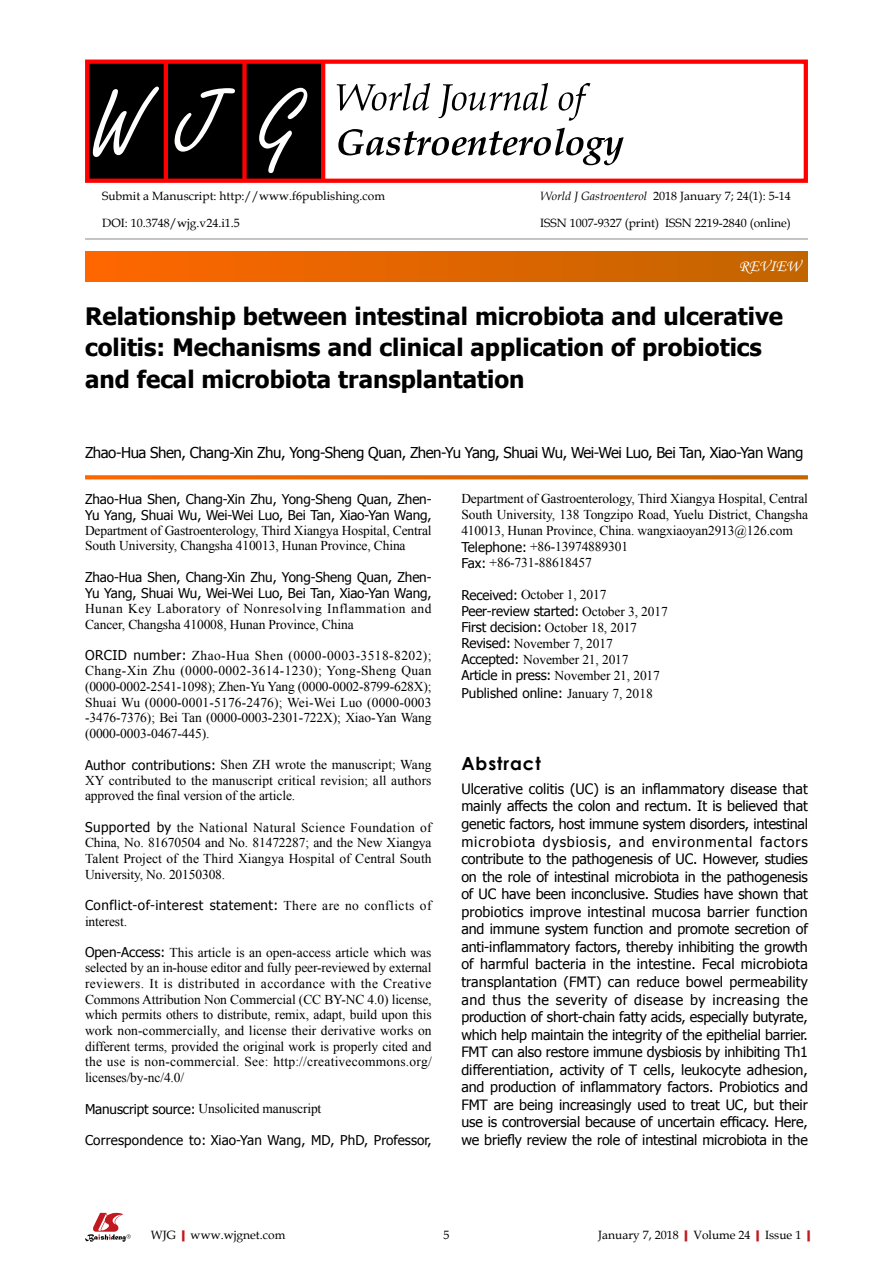
<style>
.page{position:relative;width:893px;height:1263px;background:#fff}
.page>*{position:absolute;margin:0;border:0;box-sizing:border-box;transform-origin:0 0}
.t1{font:700 24px/31.5px "Tahoma";color:#000}
.t2{font:700 18px "Century Gothic";letter-spacing:.05em;color:#000}
.t3{font:16.5px "Monotype Corsiva";color:#fff}
.t4{font:15px "Tahoma";letter-spacing:-.03em;color:#000}
.t5{font:14.25px/17.5px "Tahoma";letter-spacing:-.01em;color:#000;text-align:justify}
.t6{font:13.5px/15.6px "Times New Roman";letter-spacing:-.01em;color:#000;text-align:justify}
.t7{font:13.5px/15.5px "Tahoma";color:#000;text-align:justify}
.t8{font:13.5px/15.1px "Tahoma";letter-spacing:.035em;color:#000}
.t9{font:12px "Book Antiqua";color:#000}
.s1{font-style:italic}
.s2{font-family:"Tahoma"}
.s3{font-family:"Times New Roman"}
.s4{font-weight:700;color:#c01920}
</style>
<div class="page">
<div style="left:85px;top:252px;width:723px;height:29px;background:linear-gradient(to right,#f60,#c16500)"></div>
<hr style="left:85px;top:239px;width:723px;height:1px;background:#898989">
<div style="left:87px;top:61px;width:236px;height:121px;background:#000"></div>
<hr style="left:164px;top:61px;width:4px;height:121px;background:#f00">
<div style="left:242px;top:61px;width:5px;height:121px;background:#f00"></div>
<hr style="left:321px;top:61px;width:4px;height:121px;background:#f00">
<div style="left:85px;top:60px;width:723px;height:123px;border:4px solid #f00"></div>
<svg style="left:259px;top:88px;width:48px;height:85px"></svg>
<svg style="left:175px;top:88px;width:60px;height:64px"></svg>
<svg style="left:93px;top:87px;width:66px;height:70px"></svg>
<svg style="left:337px;top:83px;width:253px;height:38px"></svg>
<svg style="left:338px;top:128px;width:286px;height:37px"></svg>
<svg style="left:85px;top:475px;width:723px;height:4px;background:#e16d0e"></svg>
<svg style="left:85px;top:1213px;width:46px;height:29px"></svg>
<p class="t9" style="left:102px;top:188px;width:284px">Submit a Manuscript: http://www.f6publishing.com</p>
<p class="t9" style="left:102px;top:215px;width:139px">DOI: 10.3748/wjg.v24.i1.5</p>
<p class="t9" style="left:541px;top:188px;width:252px"><span class="s1">World J Gastroenterol</span> 2018 January 7; 24(1): 5-14</p>
<p class="t9" style="left:540px;top:215px;width:252px">ISSN 1007-9327 (print) ISSN 2219-2840 (online)</p>
<p class="t3" style="left:739px;top:256px;width:63px">REVIEW</p>
<p class="t1" style="left:85px;top:298px;width:700px">Relationship between intestinal microbiota and ulcerative colitis: Mechanisms and clinical application of probiotics and fecal microbiota transplantation</p>
<p class="t4" style="left:85px;top:443px;width:720px">Zhao-hua Shen, Chang-xin Zhu, Yong-sheng Quan, Zhen-yu Yang, Shuai Wu, Wei-wei Luo, Bei Tan, Xiao-yan Wang</p>
<p class="t6" style="left:85px;top:491px;width:348px"><span class="s2">Zhao-hua Shen, Chang-xin Zhu, Yong-sheng Quan, Zhen&shy;yu Yang, Shuai Wu, Wei-wei Luo, Bei Tan, Xiao-yan Wang, </span>Department of Gastroenterology, Third Xiangya Hospital, Central South University, Changsha 410013, Hunan Province, China</p>
<p class="t7" style="left:85px;top:569px;width:348px">Zhao-hua Shen, Chang-xin Zhu, Yong-sheng Quan, Zhen&shy;yu Yang, Shuai Wu, Wei-wei Luo, Bei Tan, Xiao-yan Wang, <span class="s3">Hunan Key Laboratory of Nonresolving Inflammation and Cancer, Changsha 410008, Hunan Province, China</span></p>
<p class="t6" style="left:85px;top:647px;width:348px"><span class="s2">ORCID number:</span> Zhao-hua Shen (0000-0003-3518-8202); Chang-xin Zhu (0000-0002-3614-1230); Yong-sheng Quan (0000-0002-2541-1098); Zhen-yu Yang (0000-0002-8799-628X); Shuai Wu (0000-0001-5176-2476); Wei-wei Luo (0000-0003 -3476-7376); Bei Tan (0000-0003-2301-722X); Xiao-yan Wang (0000-0003-0467-445).</p>
<p class="t6" style="left:85px;top:757px;width:348px"><span class="s2">Author contributions:</span> Shen Zh wrote the manuscript; Wang Xy contributed to the manuscript critical revision; all authors approved the final version of the article.</p>
<p class="t6" style="left:85px;top:819px;width:348px"><span class="s2">Supported by</span> the National Natural Science Foundation of China, No. 81670504 and No. 81472287; and the New Xiangya Talent Project of the Third Xiangya Hospital of Central South University, No. 20150308.</p>
<p class="t8" style="left:85px;top:897px;width:348px">Conflict-of-interest statement: <span class="s3">There are no conflicts of interest.</span></p>
<p class="t6" style="left:85px;top:944px;width:348px"><span class="s2">Open-Access:</span> This article is an open-access article which was selected by an in-house editor and fully peer-reviewed by external reviewers. It is distributed in accordance with the Creative Commons Attribution Non Commercial (CC BY-NC 4.0) license, which permits others to distribute, remix, adapt, build upon this work non-commercially, and license their derivative works on different terms, provided the original work is properly cited and the use is non-commercial. See: http://creativecommons.org/ licenses/by-nc/4.0/</p>
<p class="t6" style="left:85px;top:1100px;width:238px"><span class="s2">Manuscript source:</span> Unsolicited manuscript</p>
<p class="t7" style="left:85px;top:1131px;width:348px">Correspondence to: Xiao-yan Wang, MD, PhD, Professor,</p>
<p class="t6" style="left:461px;top:491px;width:348px;line-height:16px;text-align:left">Department of Gastroenterology, Third Xiangya Hospital, Central South University, 138 Tongzipo Road, Yuelu District, Changsha 410013, Hunan Province, China. wangxiaoyan2913@126.com <span class="s2">Telephone:</span> +86-13974889301<br><span class="s2">Fax:</span> +86-731-88618457</p>
<p class="t6" style="left:461px;top:587px;width:208px;line-height:16.2px;text-align:left"><span class="s2">Received:</span> October 1, 2017<br><span class="s2">Peer-review started:</span> October 3, 2017<br><span class="s2">First decision:</span> October 18, 2017<br><span class="s2">Revised:</span> November 7, 2017<br><span class="s2">Accepted:</span> November 21, 2017<br><span class="s2">Article in press:</span> November 21, 2017</p>
<p class="t7" style="left:461px;top:685px;width:193px">Published online: <span class="s3">January 7, 2018</span></p>
<p class="t2" style="left:461px;top:750px;width:81px">Abstract</p>
<p class="t5" style="left:461px;top:779px;width:348px">Ulcerative colitis (UC) is an inflammatory disease that mainly affects the colon and rectum. It is believed that genetic factors, host immune system disorders, intestinal microbiota dysbiosis, and environmental factors contribute to the pathogenesis of UC. However, studies on the role of intestinal microbiota in the pathogenesis of UC have been inconclusive. Studies have shown that probiotics improve intestinal mucosa barrier function and immune system function and promote secretion of anti-inflammatory factors, thereby inhibiting the growth of harmful bacteria in the intestine. Fecal microbiota transplantation (FMT) can reduce bowel permeability and thus the severity of disease by increasing the production of short-chain fatty acids, especially butyrate, which help maintain the integrity of the epithelial barrier.<br>FMT can also restore immune dysbiosis by inhibiting Th1 differentiation, activity of T cells, leukocyte adhesion, and production of inflammatory factors. Probiotics and FMT are being increasingly used to treat UC, but their use is controversial because of uncertain efficacy. Here, we briefly review the role of intestinal microbiota in the</p>
<p class="t9" style="left:151px;top:1226px;width:136px">WJG<span class="s4">|</span>www.wjgnet.com</p>
<p class="t9" style="left:598px;top:1226px;width:219px">January 7, 2018<span class="s4">|</span>Volume 24<span class="s4">|</span>Issue 1<span class="s4">|</span></p>
</div>
